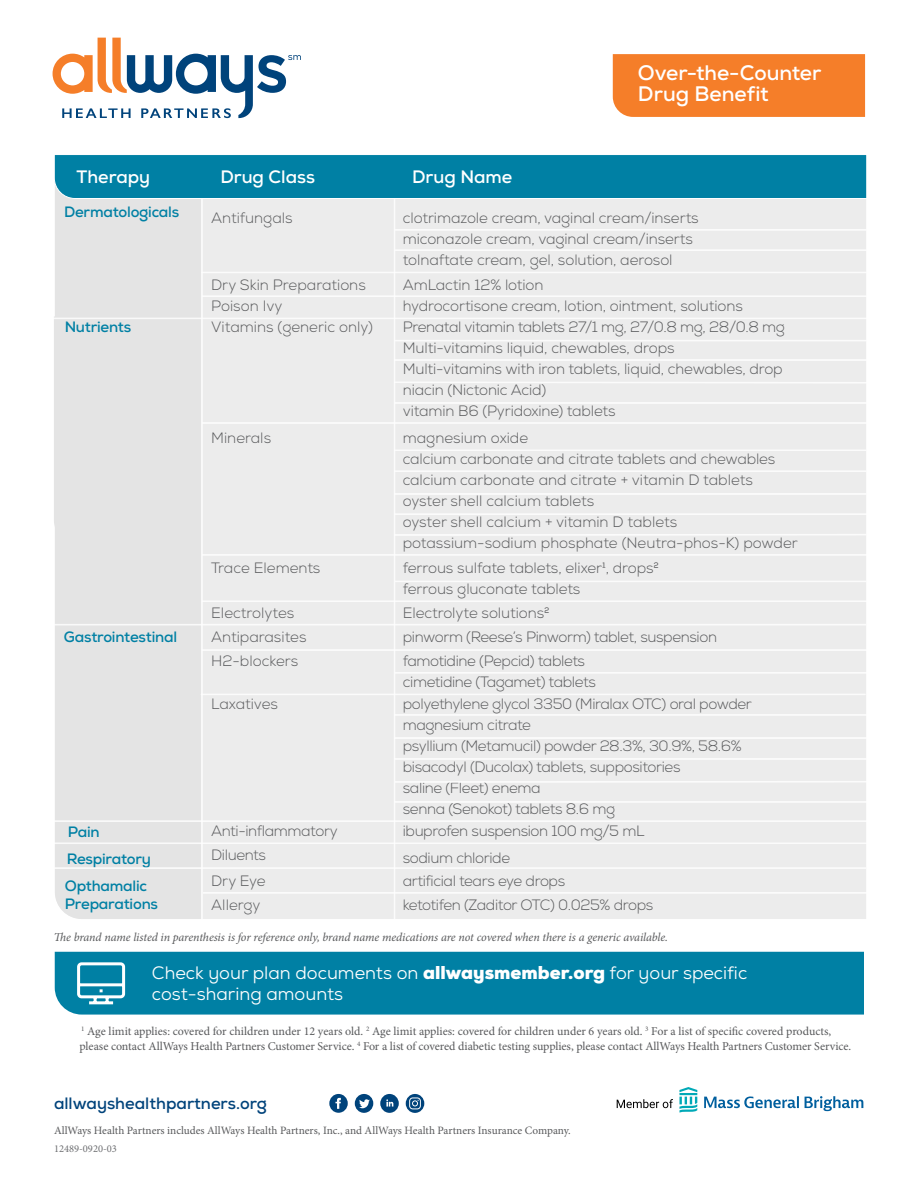
<style>
.page{position:relative;width:918px;height:1188px;background:#fff}
.page>*{position:absolute;margin:0;border:0;box-sizing:border-box;transform-origin:0 0}
.t1{font:700 21px/21px "Nexa";letter-spacing:-.005em;color:#fff}
.t2{font:18px/21px "Nexa";color:#fff}
.t3{font:700 18px "Nexa";color:#fff}
.t4{font:700 16.5px "Nexa";color:#00437b}
.t5{font:300 15px/21px "Nexa";letter-spacing:-.01em;color:#58595b}
.t6{font:700 15px/18px "Nexa";letter-spacing:-.015em;color:#0080a4}
.t7{font:12px/15px "Minion Pro";letter-spacing:-.005em;color:#58595b}
.t8{font:italic 12px "Minion Pro";letter-spacing:-.005em;color:#58595b}
.t9{font:11.25px "Minion Pro";letter-spacing:-.005em;color:#58595b}
.t10{font:10.5px "Minion Pro";color:#6d6e71}
.s1{font-weight:900}
</style>
<div class="page">
<div style="left:55px;top:952px;width:809px;height:63px;background:#0080a4"></div>
<div style="left:152px;top:965px;width:687px;height:40px;background:#0080a4"></div>
<svg style="left:76px;top:961px;width:51px;height:45px"></svg>
<div style="left:203px;top:199px;width:663px;height:720px;background:#ececec"></div>
<div style="left:55px;top:199px;width:146px;height:720px;background:#e4e4e4"></div>
<hr style="left:395px;top:340px;width:472px;height:1px;background:#fff">
<hr style="left:395px;top:341px;width:472px;height:1px;background:#fff">
<hr style="left:394px;top:450px;width:472px;height:1px;background:#fff">
<hr style="left:394px;top:738px;width:473px;height:1px;background:#fff">
<hr style="left:394px;top:360px;width:473px;height:1px;background:#fff">
<hr style="left:394px;top:471px;width:472px;height:1px;background:#fff">
<hr style="left:394px;top:758px;width:473px;height:1px;background:#fff">
<hr style="left:394px;top:759px;width:473px;height:1px;background:#fff">
<hr style="left:53px;top:624px;width:813px;height:1px;background:#fff">
<hr style="left:53px;top:625px;width:813px;height:1px;background:#fff">
<hr style="left:203px;top:892px;width:664px;height:1px;background:#fff">
<hr style="left:203px;top:893px;width:664px;height:1px;background:#fff">
<hr style="left:54px;top:868px;width:812px;height:1px;background:#fff">
<hr style="left:202px;top:422px;width:665px;height:1px;background:#fff">
<hr style="left:202px;top:423px;width:665px;height:1px;background:#fff">
<hr style="left:202px;top:554px;width:665px;height:1px;background:#fff">
<hr style="left:202px;top:555px;width:665px;height:1px;background:#fff">
<hr style="left:202px;top:601px;width:666px;height:1px;background:#fff">
<hr style="left:202px;top:650px;width:665px;height:1px;background:#fff">
<hr style="left:394px;top:714px;width:473px;height:1px;background:#fff">
<hr style="left:394px;top:715px;width:473px;height:1px;background:#fff">
<hr style="left:54px;top:843px;width:813px;height:1px;background:#fff">
<hr style="left:394px;top:382px;width:473px;height:1px;background:#fff">
<hr style="left:394px;top:493px;width:472px;height:1px;background:#fff">
<hr style="left:394px;top:494px;width:472px;height:1px;background:#fff">
<hr style="left:395px;top:781px;width:472px;height:1px;background:#fff">
<hr style="left:395px;top:782px;width:472px;height:1px;background:#fff">
<hr style="left:395px;top:402px;width:472px;height:1px;background:#fff">
<hr style="left:395px;top:403px;width:472px;height:1px;background:#fff">
<hr style="left:394px;top:514px;width:473px;height:1px;background:#fff">
<hr style="left:394px;top:801px;width:473px;height:1px;background:#fff">
<hr style="left:394px;top:802px;width:473px;height:1px;background:#fff">
<hr style="left:394px;top:534px;width:472px;height:1px;background:#fff">
<hr style="left:394px;top:535px;width:472px;height:1px;background:#fff">
<hr style="left:54px;top:821px;width:813px;height:1px;background:#fff">
<hr style="left:395px;top:581px;width:471px;height:1px;background:#fff">
<hr style="left:395px;top:672px;width:472px;height:1px;background:#fff">
<hr style="left:395px;top:673px;width:472px;height:1px;background:#fff">
<hr style="left:201px;top:694px;width:664px;height:1px;background:#fff">
<div style="left:54px;top:155px;width:813px;height:44px;background:#0080a4"></div>
<hr style="left:395px;top:199px;width:1px;height:720px;background:#fff">
<hr style="left:394px;top:199px;width:1px;height:720px;background:#fff">
<hr style="left:52px;top:318px;width:817px;height:1px;background:#fff">
<hr style="left:201px;top:272px;width:665px;height:1px;background:#fff">
<div style="left:613px;top:54px;width:252px;height:63px;background:#f57e29"></div>
<svg style="left:53px;top:38px;width:248px;height:80px"></svg>
<hr style="left:395px;top:250px;width:472px;height:1px;background:#fff">
<hr style="left:202px;top:296px;width:665px;height:1px;background:#fff">
<hr style="left:395px;top:229px;width:472px;height:1px;background:#fff">
<hr style="left:395px;top:230px;width:472px;height:1px;background:#fff">
<svg style="left:406px;top:1094px;width:18px;height:19px"></svg>
<svg style="left:329px;top:1094px;width:19px;height:19px"></svg>
<svg style="left:355px;top:1094px;width:18px;height:19px"></svg>
<svg style="left:380px;top:1094px;width:19px;height:19px"></svg>
<svg style="left:704px;top:1096px;width:95px;height:12px"></svg>
<svg style="left:805px;top:1096px;width:58px;height:15px"></svg>
<svg style="left:679px;top:1087px;width:18px;height:26px"></svg>
<svg style="left:617px;top:1099px;width:56px;height:9px"></svg>
<p class="t3" style="left:77px;top:165px;width:75px">Therapy</p>
<p class="t3" style="left:220px;top:165px;width:96px">Drug Class</p>
<p class="t3" style="left:412px;top:165px;width:102px">Drug Name</p>
<h1 class="t1" style="left:638px;top:62px;width:185px">Over-the-Counter<br>Drug Benefit</h1>
<p class="t6" style="left:64px;top:203px;width:117px">Dermatologicals</p>
<p class="t5" style="left:211px;top:208px;width:83px">Antifungals</p>
<p class="t5" style="left:403px;top:208px;width:297px">clotrimazole cream, vaginal cream/inserts miconazole cream, vaginal cream/inserts tolnaftate cream, gel, solution, aerosol</p>
<p class="t5" style="left:211px;top:274px;width:156px">Dry Skin Preparations<br>Poison Ivy</p>
<p class="t5" style="left:403px;top:274px;width:342px">AmLactin 12% lotion<br>hydrocortisone cream, lotion, ointment, solutions</p>
<p class="t6" style="left:65px;top:318px;width:68px">Nutrients</p>
<p class="t5" style="left:211px;top:317px;width:163px">Vitamins (generic only)</p>
<p class="t5" style="left:403px;top:317px;width:384px">Prenatal vitamin tablets 27/1 mg, 27/0.8 mg, 28/0.8 mg Multi-vitamins liquid, chewables, drops<br>Multi-vitamins with iron tablets, liquid, chewables, drop niacin (Nictonic Acid)<br>vitamin B6 (Pyridoxine) tablets</p>
<p class="t5" style="left:211px;top:428px;width:61px">Minerals</p>
<p class="t5" style="left:403px;top:428px;width:397px">magnesium oxide<br>calcium carbonate and citrate tablets and chewables calcium carbonate and citrate + vitamin D tablets oyster shell calcium tablets<br>oyster shell calcium + vitamin D tablets potassium-sodium phosphate (Neutra-phos-K) powder</p>
<p class="t5" style="left:211px;top:558px;width:111px">Trace Elements</p>
<p class="t5" style="left:403px;top:558px;width:258px">ferrous sulfate tablets, elixer1, drops2 ferrous gluconate tablets</p>
<p class="t5" style="left:211px;top:603px;width:85px">Electrolytes</p>
<p class="t5" style="left:403px;top:603px;width:148px">Electrolyte solutions2</p>
<p class="t6" style="left:64px;top:628px;width:115px">Gastrointestinal</p>
<p class="t5" style="left:211px;top:627px;width:97px">Antiparasites</p>
<p class="t5" style="left:403px;top:627px;width:316px">pinworm (Reese’s Pinworm) tablet, suspension</p>
<p class="t5" style="left:211px;top:651px;width:89px">H2-blockers</p>
<p class="t5" style="left:403px;top:651px;width:195px">famotidine (Pepcid) tablets cimetidine (Tagamet) tablets</p>
<p class="t5" style="left:211px;top:694px;width:68px">Laxatives</p>
<p class="t5" style="left:403px;top:694px;width:351px">polyethylene glycol 3350 (Miralax OTC) oral powder magnesium citrate<br>psyllium (Metamucil) powder 28.3%, 30.9%, 58.6% bisacodyl (Ducolax) tablets, suppositories<br>saline (Fleet) enema<br>senna (Senokot) tablets 8.6 mg</p>
<p class="t6" style="left:68px;top:823px;width:33px">Pain</p>
<p class="t6" style="left:67px;top:850px;width:86px">Respiratory</p>
<p class="t5" style="left:211px;top:819px;width:128px;line-height:24.6px">Anti-inflammatory<br>Diluents</p>
<p class="t5" style="left:403px;top:821px;width:243px">ibuprofen suspension 100 mg/5 mL</p>
<p class="t5" style="left:403px;top:848px;width:109px">sodium chloride</p>
<p class="t6" style="left:65px;top:876px;width:95px">Opthamalic<br>Preparations</p>
<p class="t5" style="left:211px;top:871px;width:56px">Dry Eye</p>
<p class="t5" style="left:211px;top:895px;width:51px">Allergy</p>
<p class="t5" style="left:403px;top:871px;width:164px">artificial tears eye drops</p>
<p class="t5" style="left:403px;top:895px;width:252px">ketotifen (Zaditor OTC) 0.025% drops</p>
<p class="t8" style="left:54px;top:929px;width:616px">The brand name listed in parenthesis is for reference only, brand name medications are not covered when there is a generic available.</p>
<p class="t2" style="left:152px;top:962px;width:597px">Check your plan documents on <span class="s1">allwaysmember.org</span> for your specific cost-sharing amounts</p>
<p class="t7" style="left:80px;top:1024px;width:773px"><sup>1</sup> Age limit applies: covered for children under 12 years old. <sup>2</sup> Age limit applies: covered for children under 6 years old. <sup>3</sup> For a list of specific covered products, please contact AllWays Health Partners Customer Service. <sup>4</sup> For a list of covered diabetic testing supplies, please contact AllWays Health Partners Customer Service.</p>
<p class="t4" style="left:54px;top:1092px;width:215px">allwayshealthpartners.org</p>
<p class="t9" style="left:54px;top:1123px;width:518px">AllWays Health Partners includes AllWays Health Partners, Inc., and AllWays Health Partners Insurance Company.</p>
<p class="t10" style="left:54px;top:1142px;width:64px">12489-0920-03</p>
</div>
